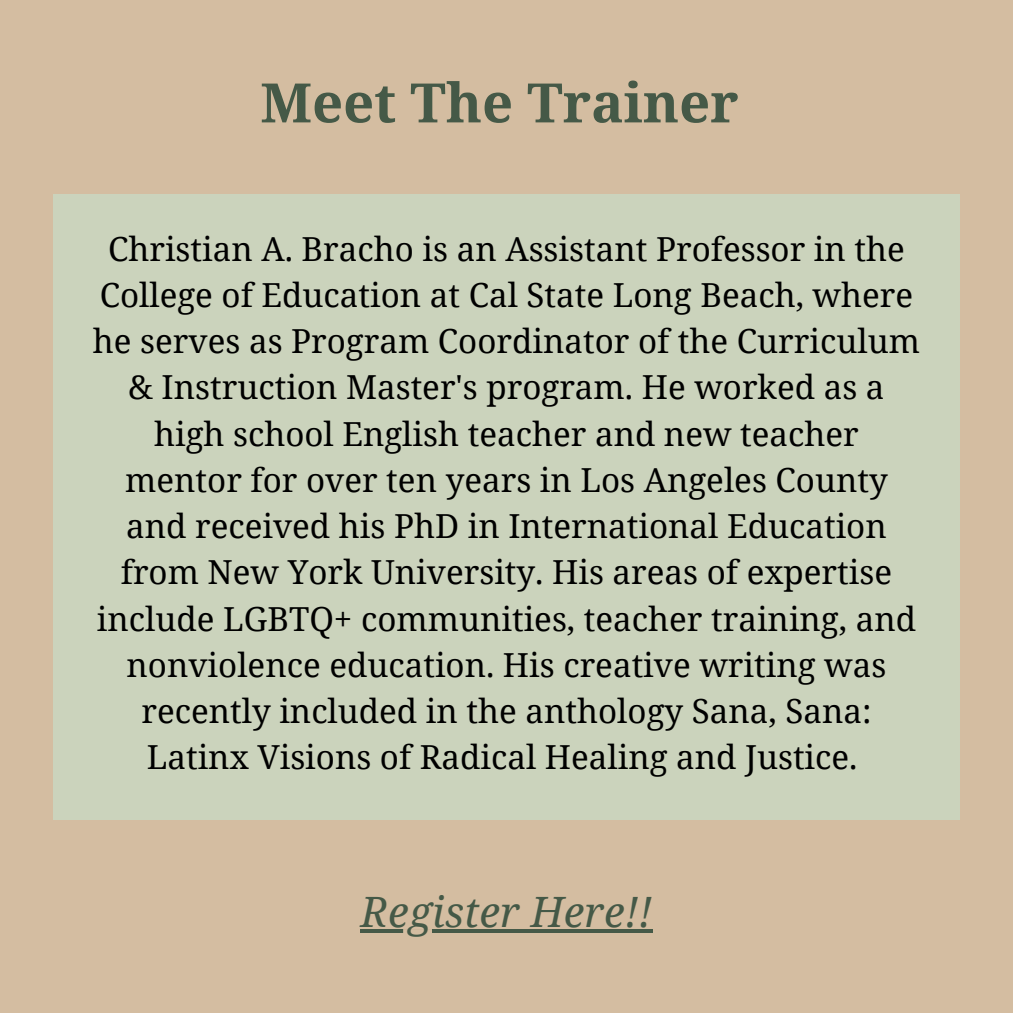
<style>
.page{position:relative;width:1013px;height:1013px;background:#fff}
.page>*{position:absolute;margin:0;border:0;box-sizing:border-box;transform-origin:0 0}
.t1{font:700 54.38px "Noto Serif";color:#455947}
.t2{font:italic 41.88px "Noto Serif";color:#455947}
.t3{font:33.12px/46.2px "Noto Serif";color:#000;text-align:center}
</style>
<div class="page">
<div style="left:0;top:0;width:1012px;height:1012px;background:#d4bda1"></div>
<div style="left:53px;top:193px;width:907px;height:626px;background:#cbd3bc"></div>
<hr style="left:360px;top:929px;width:292px;height:4px;background:#455947">
<p class="t1" style="left:260px;top:64px;width:479px">Meet The Trainer</p>
<h1 class="t3" style="left:93px;top:225px;width:828px">Christian A. Bracho is an Assistant Professor in the College of Education at Cal State Long Beach, where he serves as Program Coordinator of the Curriculum &amp; Instruction Master's program. He worked as a high school English teacher and new teacher mentor for over ten years in Los Angeles County and received his PhD in International Education from New York University. His areas of expertise include LGBTQ+ communities, teacher training, and nonviolence education. His creative writing was recently included in the anthology Sana, Sana:<br>Latinx Visions of Radical Healing and Justice.</h1>
<h2 class="t2" style="left:360px;top:882px;width:294px">Register Here!!</h2>
</div>
